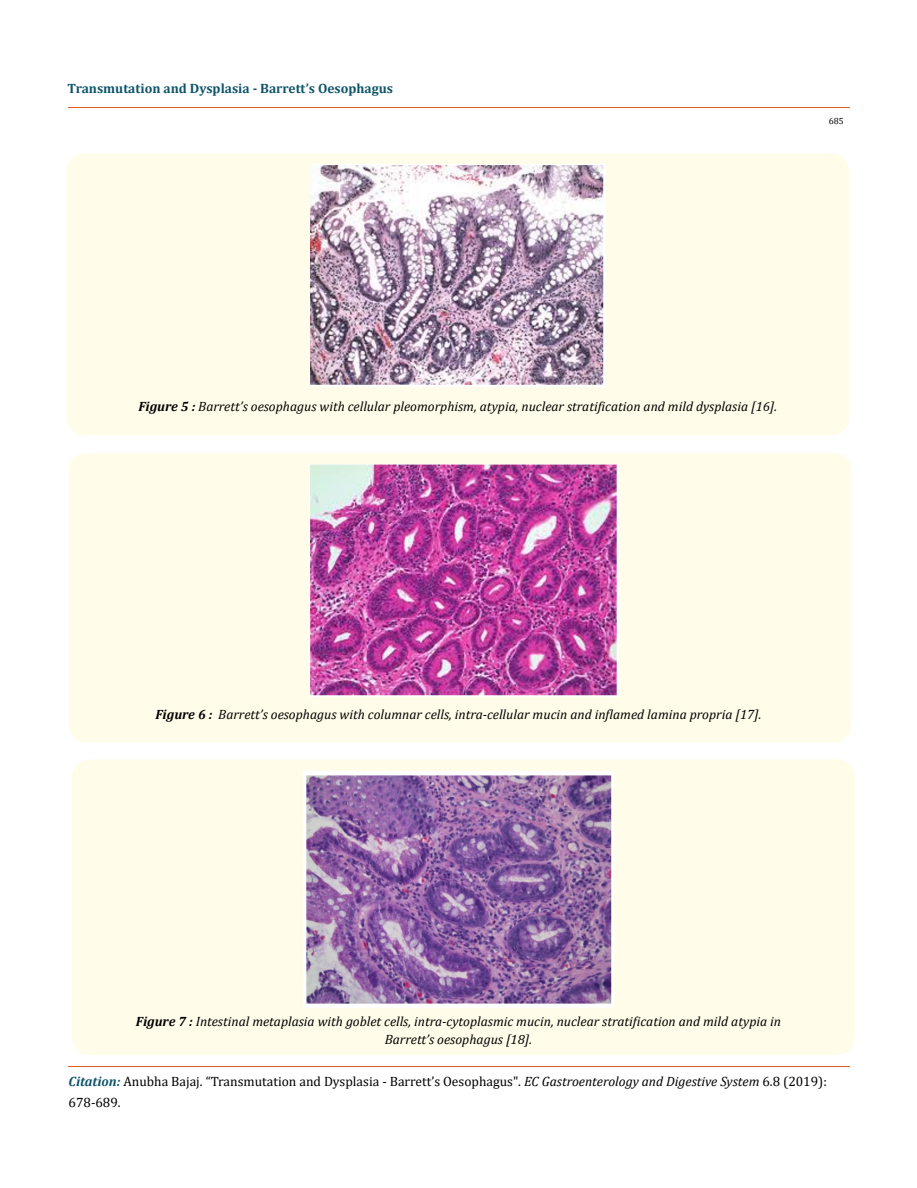
<style>
.page{position:relative;width:917px;height:1188px;background:#fff}
.page>*{position:absolute;margin:0;border:0;box-sizing:border-box;transform-origin:0 0}
.t1{font:italic 13.5px/18px "Cambria";color:#000;text-align:center}
.t2{font:13.5px/21px "Cambria";color:#000}
.t3{font:700 13.5px "Cambria";color:#0e546a}
.t4{font:9px "Cambria";color:#000}
.s1{font-weight:700}
.s2{font-weight:700;font-style:italic;color:#0e546a}
.s3{font-style:italic}
</style>
<div class="page">
<hr style="left:68px;top:108px;width:781px;height:1px;background:#e05d1a">
<hr style="left:68px;top:1066px;width:781px;height:1px;background:#e05d1a">
<div style="left:66px;top:153px;width:783px;height:282px;background:#fffde9;border-radius:18px"></div>
<img style="left:310px;top:164px;width:295px;height:222px">
<div style="left:69px;top:453px;width:782px;height:289px;background:#fffde9;border-radius:18px"></div>
<img style="left:309px;top:465px;width:309px;height:231px">
<div style="left:72px;top:759px;width:782px;height:296px;background:#fffde9;border-radius:18px"></div>
<img style="left:304px;top:771px;width:309px;height:237px">
<p class="t3" style="left:68px;top:78px;width:327px">Transmutation and Dysplasia - Barrett’s Oesophagus</p>
<p class="t4" style="left:828px;top:116px;width:16px">685</p>
<p class="t1" style="left:138px;top:397px;width:640px"><span class="s1">Figure 5 :</span> Barrett’s oesophagus with cellular pleomorphism, atypia, nuclear stratification and mild dysplasia [16].</p>
<p class="t1" style="left:155px;top:705px;width:607px"><span class="s1">Figure 6 :</span> Barrett’s oesophagus with columnar cells, intra-cellular mucin and inflamed lamina propria [17].</p>
<p class="t1" style="left:136px;top:1011px;width:647px"><span class="s1">Figure 7 :</span> Intestinal metaplasia with goblet cells, intra-cytoplasmic mucin, nuclear stratification and mild atypia in<br>Barrett’s oesophagus [18].</p>
<p class="t2" style="left:69px;top:1071px;width:760px"><span class="s2">Citation:</span> Anubha Bajaj. “Transmutation and Dysplasia - Barrett’s Oesophagus". <span class="s3">EC Gastroenterology and Digestive System</span> 6.8 (2019):<br>678-689.</p>
</div>
